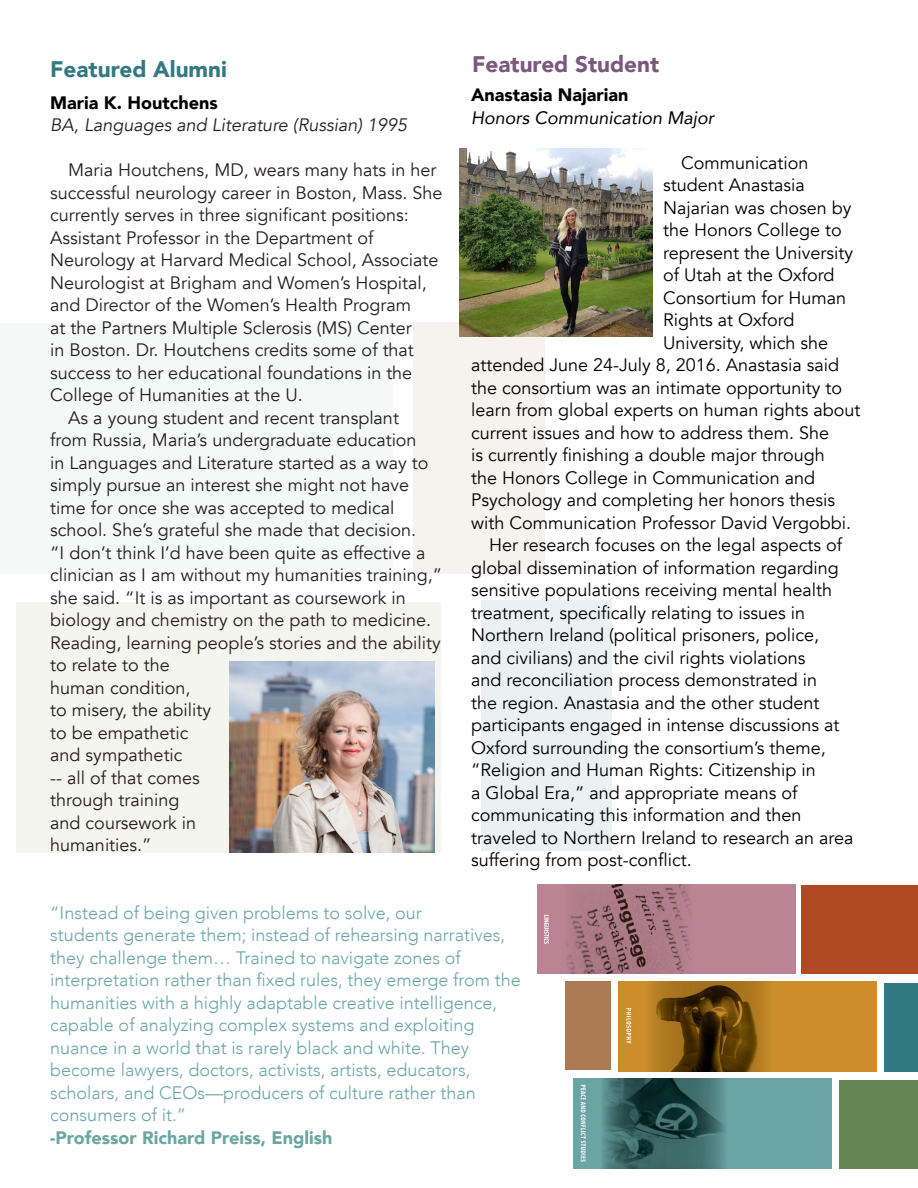
<style>
.page{position:relative;width:918px;height:1188px;background:#fff}
.page>*{position:absolute;margin:0;border:0;box-sizing:border-box;transform-origin:0 0}
.t1{font:900 22.5px "Avenir";color:#7b577b}
.t2{font:900 22.5px "Avenir";color:#347883}
.t3{font:18px/22.5px "Avenir";color:#000}
.t4{font:18px/22.5px "Avenir";color:#231f20}
.t5{font:300 18px/22.5px "Avenir";color:#69a6a4}
.t6{font:italic 18px "Avenir";color:#231f20}
.t7{font:900 18px "Avenir";color:#000}
.t8{font:900 18px "Avenir";color:#69a6a4}
.t9{font:italic 18px "Avenir";color:#000}
</style>
<div class="page">
<div style="left:0;top:323px;width:393px;height:251px;background:#f6f8f8"></div>
<div style="left:17px;top:602px;width:424px;height:250px;background:#f5f5ef"></div>
<div style="left:481px;top:600px;width:130px;height:250px;background:#ebf1f2"></div>
<div style="left:413px;top:322px;width:132px;height:252px;background:#f6f2ee"></div>
<img style="left:538px;top:884px;width:258px;height:90px">
<img style="left:574px;top:1079px;width:258px;height:89px">
<img style="left:619px;top:982px;width:258px;height:89px">
<div style="left:840px;top:1080px;width:78px;height:88px;background:#658756"></div>
<div style="left:884px;top:983px;width:34px;height:88px;background:#347883"></div>
<div style="left:802px;top:886px;width:116px;height:88px;background:#af4a25"></div>
<div style="left:565px;top:982px;width:46px;height:88px;background:#aa7b53"></div>
<img style="left:459px;top:148px;width:194px;height:189px">
<img style="left:229px;top:661px;width:205px;height:191px">
<p class="t1" style="left:472px;top:45px;width:189px">Featured Student</p>
<p class="t7" style="left:471px;top:80px;width:159px">Anastasia Najarian</p>
<p class="t9" style="left:471px;top:106px;width:245px">Honors Communication Major</p>
<p class="t3" style="left:681px;top:152px;width:129px">Communication</p>
<p class="t3" style="left:663px;top:174px;width:143px">student Anastasia</p>
<p class="t3" style="left:663px;top:197px;width:190px">Najarian was chosen by</p>
<p class="t3" style="left:663px;top:219px;width:180px">the Honors College to</p>
<p class="t3" style="left:663px;top:242px;width:191px">represent the University</p>
<p class="t3" style="left:663px;top:264px;width:173px">of Utah at the Oxford</p>
<p class="t3" style="left:663px;top:287px;width:184px">Consortium for Human</p>
<p class="t3" style="left:663px;top:309px;width:133px">Rights at Oxford</p>
<p class="t3" style="left:663px;top:332px;width:167px">University, which she</p>
<p class="t3" style="left:471px;top:354px;width:370px">attended June 24-July 8, 2016. Anastasia said</p>
<p class="t3" style="left:471px;top:377px;width:372px">the consortium was an intimate opportunity to</p>
<p class="t3" style="left:471px;top:399px;width:391px">learn from global experts on human rights about</p>
<p class="t3" style="left:471px;top:422px;width:360px">current issues and how to address them. She</p>
<p class="t3" style="left:471px;top:444px;width:355px">is currently finishing a double major through</p>
<p class="t3" style="left:471px;top:467px;width:346px">the Honors College in Communication and</p>
<p class="t3" style="left:471px;top:489px;width:366px">Psychology and completing her honors thesis</p>
<p class="t3" style="left:471px;top:512px;width:381px">with Communication Professor David Vergobbi.</p>
<p class="t3" style="left:471px;top:534px;width:384px;text-indent:18px">Her research focuses on the legal aspects of global dissemination of information regarding sensitive populations receiving mental health treatment, specifically relating to issues in Northern Ireland (political prisoners, police, and civilians) and the civil rights violations<br>and reconciliation process demonstrated in<br>the region. Anastasia and the other student participants engaged in intense discussions at Oxford surrounding the consortium’s theme, “Religion and Human Rights: Citizenship in<br>a Global Era,” and appropriate means of communicating this information and then traveled to Northern Ireland to research an area suffering from post-conflict.</p>
<p class="t5" style="left:50px;top:901px;width:472px">“Instead of being given problems to solve, our<br>students generate them; instead of rehearsing narratives, they challenge them… Trained to navigate zones of interpretation rather than fixed rules, they emerge from the humanities with a highly adaptable creative intelligence, capable of analyzing complex systems and exploiting nuance in a world that is rarely black and white. They become lawyers, doctors, activists, artists, educators, scholars, and CEOs—producers of culture rather than consumers of it.”</p>
<p class="t8" style="left:50px;top:1122px;width:284px">-Professor Richard Preiss, English</p>
<p class="t2" style="left:50px;top:49px;width:178px">Featured Alumni</p>
<p class="t7" style="left:50px;top:87px;width:169px">Maria K. Houtchens</p>
<p class="t6" style="left:50px;top:114px;width:358px">BA, Languages and Literature (Russian) 1995</p>
<p class="t4" style="left:50px;top:159px;width:394px;text-indent:18px">Maria Houtchens, MD, wears many hats in her successful neurology career in Boston, Mass. She currently serves in three significant positions:<br>Assistant Professor in the Department of Neurology at Harvard Medical School, Associate Neurologist at Brigham and Women’s Hospital, and Director of the Women’s Health Program<br>at the Partners Multiple Sclerosis (MS) Center<br>in Boston. Dr. Houtchens credits some of that success to her educational foundations in the College of Humanities at the U.</p>
<p class="t4" style="left:50px;top:407px;width:380px;text-indent:18px">As a young student and recent transplant from Russia, Maria’s undergraduate education in Languages and Literature started as a way to simply pursue an interest she might not have time for once she was accepted to medical school. She’s grateful she made that decision.</p>
<p class="t4" style="left:50px;top:542px;width:393px">“I don’t think I’d have been quite as effective a clinician as I am without my humanities training,” she said. “It is as important as coursework in biology and chemistry on the path to medicine.<br>Reading, learning people’s stories and the ability to relate to the<br>human condition,<br>to misery, the ability<br>to be empathetic<br>and sympathetic<br>-- all of that comes<br>through training<br>and coursework in<br>humanities.”</p>
</div>
